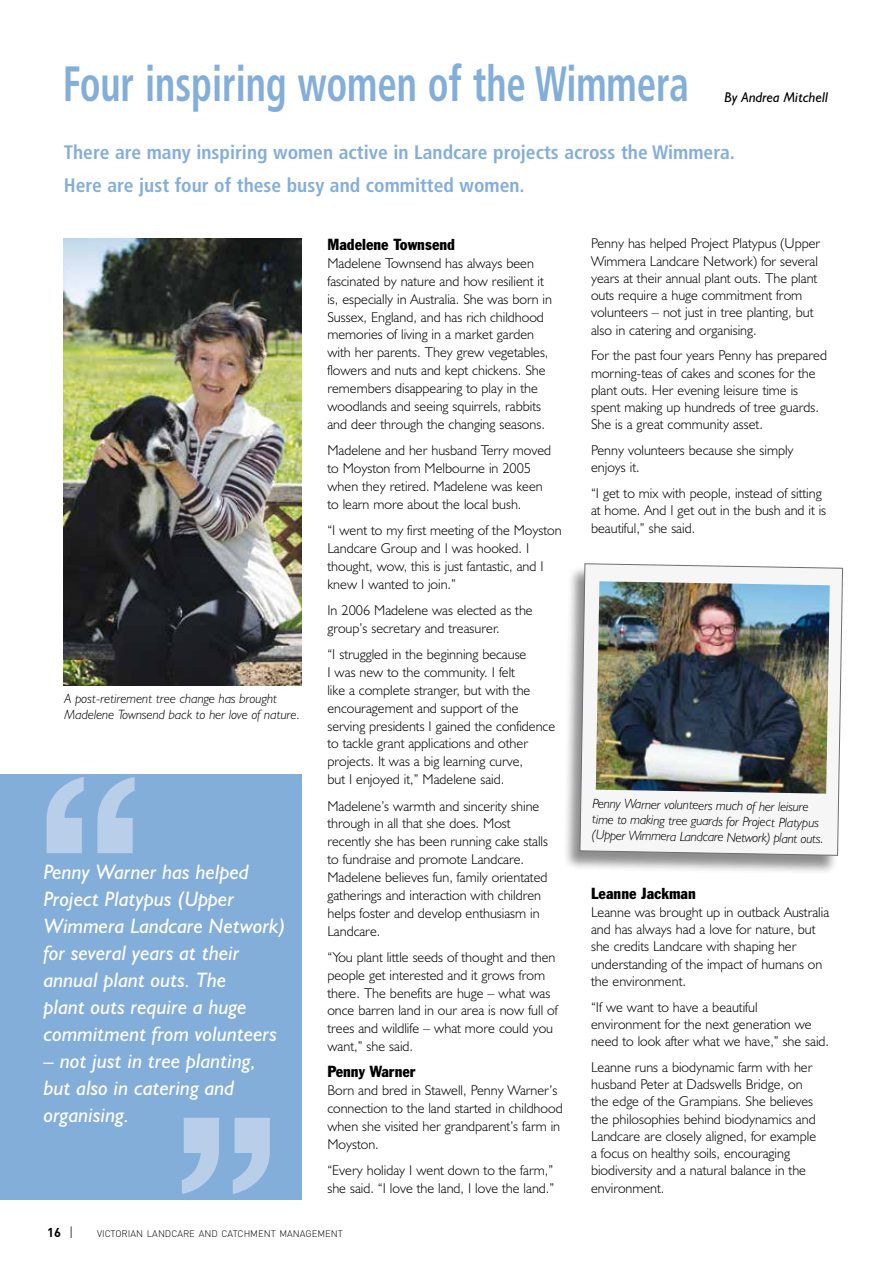
<style>
.page{position:relative;width:893px;height:1263px;background:#fff}
.page>*{position:absolute;margin:0;border:0;box-sizing:border-box;transform-origin:0 0}
.t1{font:700 condensed 49.5px "Frutiger";color:#84aeda;scale:.79 1}
.t2{font:italic 21px/27px "Humanist 521 BT";color:#fff}
.t3{font:700 condensed 19.5px/33px "Frutiger";color:#84aeda}
.t4{font:condensed 15.75px "Franklin Gothic BT";color:#000}
.t5{font:300 14.25px/17.9px "Humanist 521 BT";color:#000}
.t6{font:italic 14.25px "Humanist 521 BT";color:#000}
.t7{font:italic 300 13.5px/15.8px "Humanist 521 BT";color:#000}
.t8{font:300 13.5px "DIN";color:#000}
.t9{font:700 12.75px "DIN";color:#000}
.t10{font:300 9.45px "DIN";color:#000}
</style>
<div class="page">
<div style="left:0;top:774px;width:302px;height:425px;background:#84aeda"></div>
<svg style="left:47px;top:777px;width:88px;height:76px"></svg>
<svg style="left:182px;top:1118px;width:88px;height:76px"></svg>
<img style="left:64px;top:238px;width:237px;height:447px">
<div style="left:562px;top:565px;width:281px;height:310px;background:#000;opacity:.45"></div>
<svg style="left:579px;top:563px;width:264px;height:293px"></svg>
<img style="left:596px;top:581px;width:234px;height:213px">
<h1 class="t1" style="left:63px;top:54px;width:794px">Four inspiring women of the Wimmera</h1>
<p class="t6" style="left:725px;top:88px;width:105px">By Andrea Mitchell</p>
<h3 class="t3" style="left:64px;top:136px;width:673px">There are many inspiring women active in Landcare projects across the Wimmera.<br>Here are just four of these busy and committed women.</h3>
<p class="t7" style="left:65px;top:691px;width:237px">A post-retirement tree change has brought<br>Madelene Townsend back to her love of nature.</p>
<h2 class="t2" style="left:44px;top:858px;width:244px">Penny Warner has helped<br>Project Platypus (Upper<br>Wimmera Landcare Network) for several years at their annual plant outs. The<br>plant outs require a huge commitment from volunteers</h2>
<h2 class="t2" style="left:44px;top:1047px;width:214px">– not just in tree planting, but also in catering and organising.</h2>
<p class="t4" style="left:327px;top:234px;width:129px">Madelene Townsend</p>
<p class="t5" style="left:327px;top:254px;width:226px">Madelene Townsend has always been fascinated by nature and how resilient it is, especially in Australia. She was born in Sussex, England, and has rich childhood memories of living in a market garden with her parents. They grew vegetables, flowers and nuts and kept chickens. She remembers disappearing to play in the woodlands and seeing squirrels, rabbits and deer through the changing seasons.</p>
<p class="t5" style="left:327px;top:441px;width:225px">Madelene and her husband Terry moved to Moyston from Melbourne in 2005 when they retired. Madelene was keen to learn more about the local bush.</p>
<p class="t5" style="left:327px;top:521px;width:236px">“I went to my first meeting of the Moyston Landcare Group and I was hooked. I thought, wow, this is just fantastic, and I knew I wanted to join.”</p>
<p class="t5" style="left:327px;top:601px;width:207px">In 2006 Madelene was elected as the group’s secretary and treasurer.</p>
<p class="t5" style="left:327px;top:645px;width:229px">“I struggled in the beginning because<br>I was new to the community. I felt<br>like a complete stranger, but with the encouragement and support of the serving presidents I gained the confidence to tackle grant applications and other projects. It was a big learning curve,<br>but I enjoyed it,” Madelene said.</p>
<p class="t5" style="left:327px;top:796px;width:222px">Madelene’s warmth and sincerity shine through in all that she does. Most recently she has been running cake stalls to fundraise and promote Landcare.<br>Madelene believes fun, family orientated gatherings and interaction with children helps foster and develop enthusiasm in Landcare.</p>
<p class="t5" style="left:327px;top:948px;width:232px">“You plant little seeds of thought and then people get interested and it grows from there. The benefits are huge – what was once barren land in our area is now full of trees and wildlife – what more could you want,” she said.</p>
<p class="t4" style="left:327px;top:1061px;width:90px">Penny Warner</p>
<p class="t5" style="left:327px;top:1081px;width:237px">Born and bred in Stawell, Penny Warner’s connection to the land started in childhood when she visited her grandparent’s farm in Moyston.</p>
<p class="t5" style="left:327px;top:1161px;width:228px">“Every holiday I went down to the farm,” she said. “I love the land, I love the land.”</p>
<p class="t8" style="left:69px;top:1223px;width:6px">|</p>
<p class="t9" style="left:47px;top:1224px;width:15px">16</p>
<p class="t10" style="left:97px;top:1227px;width:247px">VICTORIAN LANDCARE AND CATCHMENT MANAGEMENT</p>
<p class="t5" style="left:591px;top:235px;width:231px;line-height:17.2px">Penny has helped Project Platypus (Upper Wimmera Landcare Network) for several years at their annual plant outs. The plant outs require a huge commitment from volunteers – not just in tree planting, but also in catering and organising.</p>
<p class="t5" style="left:591px;top:347px;width:237px;line-height:17.2px">For the past four years Penny has prepared morning-teas of cakes and scones for the plant outs. Her evening leisure time is spent making up hundreds of tree guards.<br>She is a great community asset.</p>
<p class="t5" style="left:591px;top:441px;width:204px;line-height:17.2px">Penny volunteers because she simply enjoys it.</p>
<p class="t5" style="left:591px;top:484px;width:237px;line-height:17.2px">“I get to mix with people, instead of sitting at home. And I get out in the bush and it is beautiful,” she said.</p>
<p class="t7" style="left:593px;top:795px;width:233px;rotate:1deg">Penny Warner volunteers much of her leisure time to making tree guards for Project Platypus (Upper Wimmera Landcare Network) plant outs.</p>
<p class="t4" style="left:591px;top:883px;width:106px">Leanne Jackman</p>
<p class="t5" style="left:591px;top:903px;width:240px;line-height:17.2px">Leanne was brought up in outback Australia and has always had a love for nature, but she credits Landcare with shaping her understanding of the impact of humans on the environment.</p>
<p class="t5" style="left:591px;top:998px;width:240px;line-height:17.2px">“If we want to have a beautiful environment for the next generation we need to look after what we have,” she said.</p>
<p class="t5" style="left:591px;top:1058px;width:227px;line-height:17.2px">Leanne runs a biodynamic farm with her husband Peter at Dadswells Bridge, on the edge of the Grampians. She believes the philosophies behind biodynamics and Landcare are closely aligned, for example a focus on healthy soils, encouraging biodiversity and a natural balance in the environment.</p>
</div>
